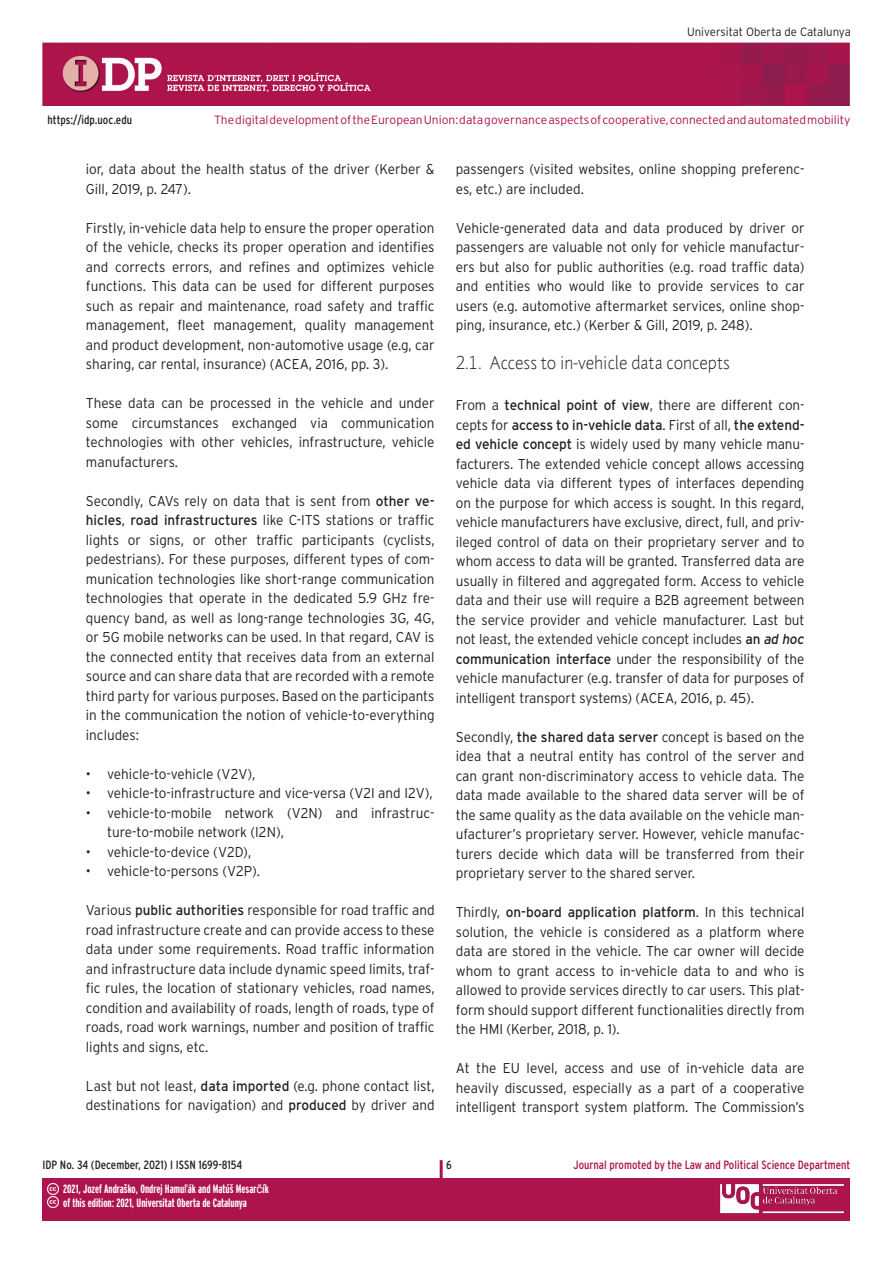
<style>
.page{position:relative;width:893px;height:1263px;background:#fff}
.page>*{position:absolute;margin:0;border:0;box-sizing:border-box;transform-origin:0 0}
._03_apartat_1_1{font:18px "Pragma ND Light";color:#231f20;scale:.95 1}
._02_texto_base{font:300 14.25px/19.5px "Interstate";color:#231f20;text-align:justify;scale:.95 1}
.boliches{font:300 14.25px/19.5px "Interstate";color:#231f20;scale:.95 1}
.boliches_F{font:300 14.25px "Interstate";color:#231f20;scale:.95 1}
.t1{font:300 12px "Interstate";color:#ad134c}
.t2{font:700 extra-condensed 12px/14.4px "Interstate";color:#fff}
.t3{font:condensed 12px "Interstate";color:#231f20}
.t4{font:condensed 12px "Interstate";color:#ad134c}
.t5{font:300 12px "Interstate";color:#231f20;scale:.95 1}
.s1{font-weight:400}
.s2{font-weight:400;font-style:italic}
.s3{font-family:"Arial";font-weight:400;font-stretch:normal}
</style>
<div class="page">
<img style="left:43px;top:43px;width:807px;height:63px">
<div style="left:43px;top:1178px;width:807px;height:42px;background:#ad134c"></div>
<hr style="left:440px;top:1160px;width:3px;height:44px;background:#ad134c">
<img style="left:720px;top:1184px;width:124px;height:30px">
<svg style="left:47px;top:1183px;width:11px;height:25px"></svg>
<p class="t3" style="left:48px;top:113px;width:86px">https://idp.uoc.edu</p>
<p class="t5" style="left:687px;top:25px;width:174px">Universitat Oberta de Catalunya</p>
<p class="t1" style="left:214px;top:113px;width:638px">The digital development of the European Union: data governance aspects of cooperative, connected and automated mobility</p>
<p class="_02_texto_base" style="left:86px;top:159px;width:369px">ior, data about the health status of the driver (Kerber &amp;<br>Gill, 2019, p. 247).</p>
<p class="_02_texto_base" style="left:86px;top:218px;width:369px">Firstly, in-vehicle data help to ensure the proper operation of the vehicle, checks its proper operation and identifies and corrects errors, and refines and optimizes vehicle functions. This data can be used for different purposes such as repair and maintenance, road safety and traffic management, fleet management, quality management and product development, non-automotive usage (e.g, car sharing, car rental, insurance) (ACEA, 2016, pp. 3).</p>
<p class="_02_texto_base" style="left:86px;top:393px;width:369px">These data can be processed in the vehicle and under some circumstances exchanged via communication technologies with other vehicles, infrastructure, vehicle manufacturers.</p>
<p class="_02_texto_base" style="left:86px;top:491px;width:369px">Secondly, CAVs rely on data that is sent from <span class="s1">other ve&shy;hicles</span>, <span class="s1">road infrastructures</span> like C-ITS stations or traffic lights or signs, or other traffic participants (cyclists, pedestrians). For these purposes, different types of com&shy;munication technologies like short-range communication technologies that operate in the dedicated 5.9 GHz fre&shy;quency band, as well as long-range technologies 3G, 4G, or 5G mobile networks can be used. In that regard, CAV is the connected entity that receives data from an external source and can share data that are recorded with a remote third party for various purposes. Based on the participants in the communication the notion of vehicle-to-everything includes:</p>
<h2 class="boliches" style="left:86px;top:764px;width:180px">• vehicle-to-vehicle (V2V),</h2>
<h2 class="boliches" style="left:86px;top:783px;width:367px">• vehicle-to-infrastructure and vice-versa (V2I and I2V),</h2>
<h2 class="boliches" style="left:107px;top:803px;width:346px;text-indent:-21px">• vehicle-to-mobile network (V2N) and infrastruc&shy;ture-to-mobile network (I2N),</h2>
<h2 class="boliches" style="left:86px;top:842px;width:176px">• vehicle-to-device (V2D),</h2>
<h2 class="boliches_F" style="left:86px;top:863px;width:185px">• vehicle-to-persons (V2P).</h2>
<p class="_02_texto_base" style="left:86px;top:900px;width:369px">Various <span class="s1">public authorities</span> responsible for road traffic and road infrastructure create and can provide access to these data under some requirements. Road traffic information and infrastructure data include dynamic speed limits, traf&shy;fic rules, the location of stationary vehicles, road names, condition and availability of roads, length of roads, type of roads, road work warnings, number and position of traffic lights and signs, etc.</p>
<p class="_02_texto_base" style="left:86px;top:1076px;width:369px">Last but not least, <span class="s1">data imported</span> (e.g. phone contact list, destinations for navigation) and <span class="s1">produced</span> by driver and</p>
<p class="_02_texto_base" style="left:456px;top:159px;width:369px">passengers (visited websites, online shopping preferenc&shy;es, etc.) are included.</p>
<p class="_02_texto_base" style="left:456px;top:218px;width:369px">Vehicle-generated data and data produced by driver or passengers are valuable not only for vehicle manufactur&shy;ers but also for public authorities (e.g. road traffic data) and entities who would like to provide services to car users (e.g. automotive aftermarket services, online shop&shy;ping, insurance, etc.) (Kerber &amp; Gill, 2019, p. 248).</p>
<h3 class="_03_apartat_1_1" style="left:456px;top:352px;width:290px">2.1. Access to in-vehicle data concepts</h3>
<p class="_02_texto_base" style="left:456px;top:395px;width:369px">From a <span class="s1">technical point of view</span>, there are different con&shy;cepts for <span class="s1">access to in-vehicle data</span>. First of all, <span class="s1">the extend&shy;ed vehicle concept</span> is widely used by many vehicle manu&shy;facturers. The extended vehicle concept allows accessing vehicle data via different types of interfaces depending on the purpose for which access is sought. In this regard, vehicle manufacturers have exclusive, direct, full, and priv&shy;ileged control of data on their proprietary server and to whom access to data will be granted. Transferred data are usually in filtered and aggregated form. Access to vehicle data and their use will require a B2B agreement between the service provider and vehicle manufacturer. Last but not least, the extended vehicle concept includes <span class="s1">an</span> <span class="s2">ad hoc </span><span class="s1">communication interface</span> under the responsibility of the vehicle manufacturer (e.g. transfer of data for purposes of intelligent transport systems) (ACEA, 2016, p. 45).</p>
<p class="_02_texto_base" style="left:456px;top:727px;width:369px">Secondly, <span class="s1">the shared data server</span> concept is based on the idea that a neutral entity has control of the server and can grant non-discriminatory access to vehicle data. The data made available to the shared data server will be of the same quality as the data available on the vehicle man&shy;ufacturer’s proprietary server. However, vehicle manufac&shy;turers decide which data will be transferred from their proprietary server to the shared server.</p>
<p class="_02_texto_base" style="left:456px;top:902px;width:369px">Thirdly, <span class="s1">on-board application platform</span>. In this technical solution, the vehicle is considered as a platform where data are stored in the vehicle. The car owner will decide whom to grant access to in-vehicle data to and who is allowed to provide services directly to car users. This plat&shy;form should support different functionalities directly from the HMI (Kerber, 2018, p. 1).</p>
<p class="_02_texto_base" style="left:456px;top:1058px;width:369px">At the EU level, access and use of in-vehicle data are heavily discussed, especially as a part of a cooperative intelligent transport system platform. The Commission’s</p>
<p class="t3" style="left:43px;top:1158px;width:201px">IDP No. 34 (December, 2021) I ISSN 1699-8154</p>
<p class="t3" style="left:446px;top:1158px;width:7px">6</p>
<p class="t4" style="left:573px;top:1158px;width:279px">Journal promoted by the Law and Political Science Department</p>
<p class="t2" style="left:63px;top:1181px;width:207px">2021, Jozef Andraško, Ondrej Hamu<span class="s3">ľ</span>ák and Matúš Mesar<span class="s3">č</span>ík of this edition: 2021, Universitat Oberta de Catalunya</p>
</div>
